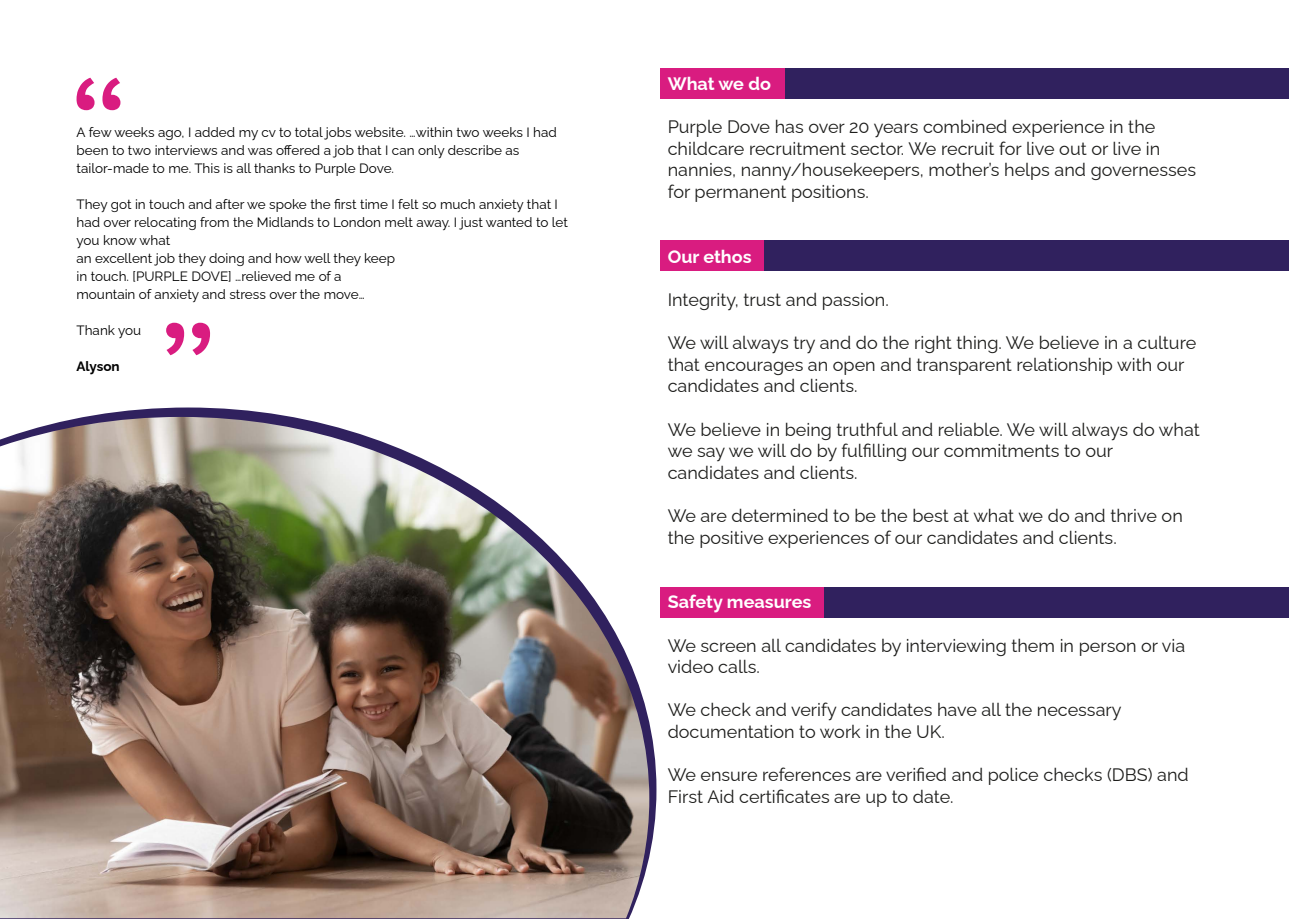
<style>
.page{position:relative;width:1289px;height:919px;background:#fff}
.page>*{position:absolute;margin:0;border:0;box-sizing:border-box;transform-origin:0 0}
.t1{font:18px/21.6px "Raleway";color:#1d1d1b}
.t2{font:700 18px "Raleway";color:#fff}
.t3{font:13.5px/18px "Raleway";color:#000}
.t4{font:700 13.5px "Raleway";letter-spacing:-.005em;color:#000}
</style>
<div class="page">
<svg style="left:84px;top:407px;width:572px;height:451px"></svg>
<img style="left:0;top:417px;width:649px;height:501px">
<div style="left:660px;top:68px;width:124px;height:31px;background:#d91c80"></div>
<div style="left:784px;top:68px;width:504px;height:31px;background:#30215e"></div>
<div style="left:660px;top:240px;width:104px;height:31px;background:#d91c80"></div>
<div style="left:764px;top:240px;width:524px;height:31px;background:#30215e"></div>
<div style="left:660px;top:587px;width:164px;height:31px;background:#d91c80"></div>
<div style="left:824px;top:587px;width:464px;height:31px;background:#30215e"></div>
<svg style="left:77px;top:78px;width:43px;height:32px"></svg>
<svg style="left:166px;top:323px;width:44px;height:32px"></svg>
<p class="t3" style="left:77px;top:121px;width:482px">A few weeks ago, I added my cv to total jobs website. …within two weeks I had been to two interviews and was offered a job that I can only describe as tailor-made to me. This is all thanks to Purple Dove.</p>
<p class="t3" style="left:77px;top:193px;width:493px">They got in touch and after we spoke the first time I felt so much anxiety that I had over relocating from the Midlands to London melt away. I just wanted to let you know what<br>an excellent job they doing and how well they keep<br>in touch. [PURPLE DOVE] …relieved me of a<br>mountain of anxiety and stress over the move…</p>
<p class="t3" style="left:77px;top:319px;width:66px">Thank you</p>
<p class="t4" style="left:77px;top:355px;width:45px">Alyson</p>
<p class="t2" style="left:667px;top:69px;width:105px">What we do</p>
<p class="t1" style="left:667px;top:114px;width:530px">Purple Dove has over 20 years combined experience in the childcare recruitment sector. We recruit for live out or live in nannies, nanny/housekeepers, mother’s helps and governesses for permanent positions.</p>
<p class="t2" style="left:667px;top:242px;width:85px">Our ethos</p>
<p class="t1" style="left:667px;top:286px;width:223px">Integrity, trust and passion.</p>
<p class="t1" style="left:667px;top:330px;width:530px">We will always try and do the right thing. We believe in a culture that encourages an open and transparent relationship with our candidates and clients.</p>
<p class="t1" style="left:667px;top:416px;width:533px">We believe in being truthful and reliable. We will always do what we say we will do by fulfilling our commitments to our candidates and clients.</p>
<p class="t1" style="left:667px;top:502px;width:516px">We are determined to be the best at what we do and thrive on the positive experiences of our candidates and clients.</p>
<p class="t2" style="left:667px;top:587px;width:145px">Safety measures</p>
<p class="t1" style="left:667px;top:632px;width:519px">We screen all candidates by interviewing them in person or via video calls.</p>
<p class="t1" style="left:667px;top:697px;width:455px">We check and verify candidates have all the necessary documentation to work in the UK.</p>
<p class="t1" style="left:667px;top:762px;width:522px">We ensure references are verified and police checks (DBS) and<br>First Aid certificates are up to date.</p>
</div>
